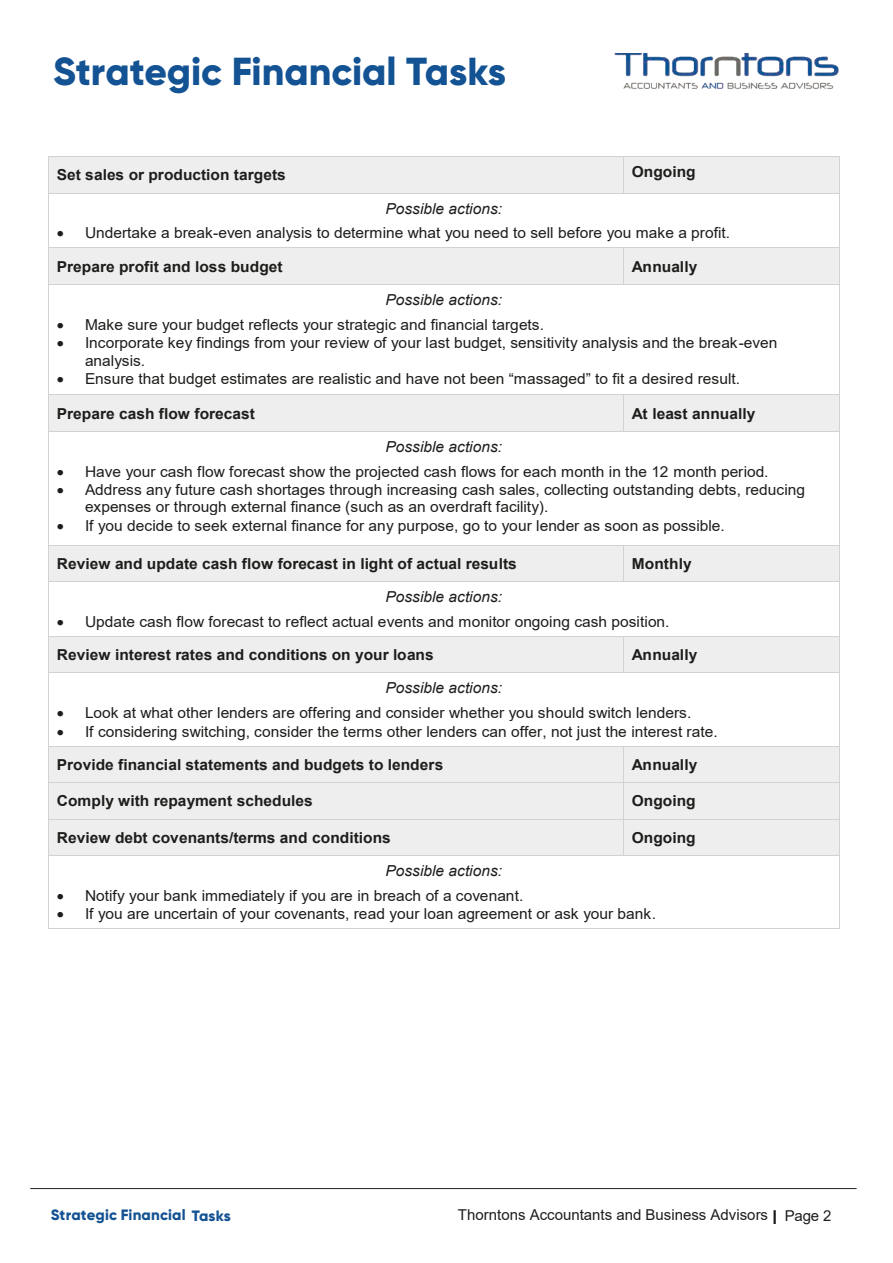
<style>
.page{position:relative;width:893px;height:1263px;background:#fff}
.page>*{position:absolute;margin:0;border:0;box-sizing:border-box;transform-origin:0 0}
.t1{font:800 39px "Gilroy";color:#135293}
.t2{font:15.15px/33.3px "Arial";color:#1d1d1b}
.t3{font:700 15.15px "Arial";color:#1d1d1b}
.t4{font:italic 15.15px "Arial";color:#1d1d1b}
.t5{font:15px "Arial";color:#1d1d1b}
.t6{font:800 15px "Gilroy";letter-spacing:.01em;color:#135293}
.s1{font-weight:700}
.s2{font-family:"Gilroy";font-weight:800}
</style>
<div class="page">
<hr style="left:30px;top:1188px;width:827px;height:1px;background:#1d1d1b">
<img style="left:614px;top:53px;width:225px;height:36px">
<div style="left:49px;top:157px;width:574px;height:36px;background:#eee"></div>
<div style="left:624px;top:157px;width:215px;height:36px;background:#eee"></div>
<hr style="left:49px;top:156px;width:574px;height:1px;background:#d2d2d1">
<hr style="left:624px;top:156px;width:215px;height:1px;background:#d2d2d1">
<hr style="left:48px;top:157px;width:1px;height:36px;background:#d2d2d1">
<hr style="left:623px;top:157px;width:1px;height:36px;background:#d2d2d1">
<hr style="left:839px;top:157px;width:1px;height:36px;background:#d2d2d1">
<hr style="left:49px;top:193px;width:574px;height:1px;background:#d2d2d1">
<hr style="left:624px;top:193px;width:215px;height:1px;background:#d2d2d1">
<hr style="left:48px;top:193px;width:1px;height:55px;background:#d2d2d1">
<hr style="left:839px;top:193px;width:1px;height:55px;background:#d2d2d1">
<div style="left:49px;top:248px;width:574px;height:36px;background:#eee"></div>
<div style="left:624px;top:248px;width:215px;height:36px;background:#eee"></div>
<hr style="left:49px;top:248px;width:574px;height:1px;background:#d2d2d1">
<hr style="left:624px;top:248px;width:215px;height:1px;background:#d2d2d1">
<hr style="left:48px;top:248px;width:1px;height:36px;background:#d2d2d1">
<hr style="left:623px;top:248px;width:1px;height:36px;background:#d2d2d1">
<hr style="left:839px;top:248px;width:1px;height:36px;background:#d2d2d1">
<hr style="left:49px;top:284px;width:574px;height:1px;background:#d2d2d1">
<hr style="left:624px;top:284px;width:215px;height:1px;background:#d2d2d1">
<hr style="left:48px;top:285px;width:1px;height:109px;background:#d2d2d1">
<hr style="left:839px;top:285px;width:1px;height:109px;background:#d2d2d1">
<div style="left:49px;top:395px;width:574px;height:36px;background:#eee"></div>
<div style="left:624px;top:395px;width:215px;height:36px;background:#eee"></div>
<hr style="left:49px;top:394px;width:574px;height:1px;background:#d2d2d1">
<hr style="left:624px;top:394px;width:215px;height:1px;background:#d2d2d1">
<hr style="left:48px;top:395px;width:1px;height:36px;background:#d2d2d1">
<hr style="left:623px;top:395px;width:1px;height:36px;background:#d2d2d1">
<hr style="left:839px;top:395px;width:1px;height:36px;background:#d2d2d1">
<hr style="left:49px;top:431px;width:574px;height:1px;background:#d2d2d1">
<hr style="left:624px;top:431px;width:215px;height:1px;background:#d2d2d1">
<hr style="left:48px;top:432px;width:1px;height:113px;background:#d2d2d1">
<hr style="left:839px;top:432px;width:1px;height:113px;background:#d2d2d1">
<div style="left:49px;top:546px;width:574px;height:35px;background:#eee"></div>
<div style="left:624px;top:546px;width:215px;height:35px;background:#eee"></div>
<hr style="left:49px;top:545px;width:574px;height:1px;background:#d2d2d1">
<hr style="left:624px;top:545px;width:215px;height:1px;background:#d2d2d1">
<hr style="left:48px;top:546px;width:1px;height:35px;background:#d2d2d1">
<hr style="left:623px;top:546px;width:1px;height:35px;background:#d2d2d1">
<hr style="left:839px;top:546px;width:1px;height:35px;background:#d2d2d1">
<hr style="left:49px;top:581px;width:574px;height:1px;background:#d2d2d1">
<hr style="left:624px;top:581px;width:215px;height:1px;background:#d2d2d1">
<hr style="left:48px;top:582px;width:1px;height:54px;background:#d2d2d1">
<hr style="left:839px;top:582px;width:1px;height:54px;background:#d2d2d1">
<div style="left:49px;top:637px;width:574px;height:35px;background:#eee"></div>
<div style="left:624px;top:637px;width:215px;height:35px;background:#eee"></div>
<hr style="left:49px;top:636px;width:574px;height:1px;background:#d2d2d1">
<hr style="left:624px;top:636px;width:215px;height:1px;background:#d2d2d1">
<hr style="left:48px;top:637px;width:1px;height:35px;background:#d2d2d1">
<hr style="left:623px;top:637px;width:1px;height:35px;background:#d2d2d1">
<hr style="left:839px;top:637px;width:1px;height:35px;background:#d2d2d1">
<hr style="left:49px;top:672px;width:574px;height:1px;background:#d2d2d1">
<hr style="left:624px;top:672px;width:215px;height:1px;background:#d2d2d1">
<hr style="left:48px;top:673px;width:1px;height:73px;background:#d2d2d1">
<hr style="left:839px;top:673px;width:1px;height:73px;background:#d2d2d1">
<div style="left:49px;top:747px;width:574px;height:35px;background:#eee"></div>
<div style="left:624px;top:747px;width:215px;height:35px;background:#eee"></div>
<hr style="left:49px;top:746px;width:574px;height:1px;background:#d2d2d1">
<hr style="left:624px;top:746px;width:215px;height:1px;background:#d2d2d1">
<hr style="left:48px;top:747px;width:1px;height:35px;background:#d2d2d1">
<hr style="left:623px;top:747px;width:1px;height:35px;background:#d2d2d1">
<hr style="left:839px;top:747px;width:1px;height:35px;background:#d2d2d1">
<div style="left:49px;top:783px;width:574px;height:36px;background:#eee"></div>
<div style="left:624px;top:783px;width:215px;height:36px;background:#eee"></div>
<hr style="left:49px;top:782px;width:574px;height:1px;background:#d2d2d1">
<hr style="left:624px;top:782px;width:215px;height:1px;background:#d2d2d1">
<hr style="left:48px;top:783px;width:1px;height:36px;background:#d2d2d1">
<hr style="left:623px;top:783px;width:1px;height:36px;background:#d2d2d1">
<hr style="left:839px;top:783px;width:1px;height:36px;background:#d2d2d1">
<div style="left:49px;top:819px;width:574px;height:36px;background:#eee"></div>
<div style="left:624px;top:819px;width:215px;height:36px;background:#eee"></div>
<hr style="left:49px;top:819px;width:574px;height:1px;background:#d2d2d1">
<hr style="left:624px;top:819px;width:215px;height:1px;background:#d2d2d1">
<hr style="left:48px;top:819px;width:1px;height:36px;background:#d2d2d1">
<hr style="left:623px;top:819px;width:1px;height:36px;background:#d2d2d1">
<hr style="left:839px;top:819px;width:1px;height:36px;background:#d2d2d1">
<hr style="left:49px;top:855px;width:574px;height:1px;background:#d2d2d1">
<hr style="left:624px;top:855px;width:215px;height:1px;background:#d2d2d1">
<hr style="left:48px;top:856px;width:1px;height:73px;background:#d2d2d1">
<hr style="left:49px;top:929px;width:790px;height:1px;background:#d2d2d1">
<hr style="left:839px;top:856px;width:1px;height:73px;background:#d2d2d1">
<h1 class="t1" style="left:53px;top:46px;width:454px">Strategic Financial Tasks</h1>
<p class="t3" style="left:57px;top:164px;width:230px">Set sales or production targets</p>
<p class="t3" style="left:632px;top:161px;width:65px">Ongoing</p>
<p class="t4" style="left:385px;top:199px;width:118px">Possible actions:</p>
<p class="t2" style="left:57px;top:216px;width:675px">• Undertake a break-even analysis to determine what you need to sell before you make a profit.<br><span class="s1">Prepare profit and loss budget</span></p>
<p class="t3" style="left:632px;top:256px;width:67px">Annually</p>
<p class="t4" style="left:385px;top:290px;width:118px">Possible actions:</p>
<p class="t2" style="left:57px;top:308px;width:489px">• Make sure your budget reflects your strategic and financial targets.</p>
<p class="t2" style="left:85px;top:334px;width:694px;line-height:17.2px;text-indent:-28px">• Incorporate key findings from your review of your last budget, sensitivity analysis and the break-even analysis.</p>
<p class="t2" style="left:57px;top:362px;width:685px">• Ensure that budget estimates are realistic and have not been “massaged” to fit a desired result.</p>
<p class="t3" style="left:57px;top:403px;width:200px">Prepare cash flow forecast</p>
<p class="t3" style="left:632px;top:403px;width:125px">At least annually</p>
<p class="t4" style="left:385px;top:437px;width:118px">Possible actions:</p>
<p class="t2" style="left:57px;top:454px;width:713px">• Have your cash flow forecast show the projected cash flows for each month in the 12 month period.</p>
<p class="t2" style="left:85px;top:481px;width:721px;line-height:17.2px;text-indent:-28px">• Address any future cash shortages through increasing cash sales, collecting outstanding debts, reducing expenses or through external finance (such as an overdraft facility).</p>
<p class="t2" style="left:57px;top:509px;width:669px">• If you decide to seek external finance for any purpose, go to your lender as soon as possible.</p>
<p class="t3" style="left:57px;top:553px;width:461px">Review and update cash flow forecast in light of actual results</p>
<p class="t3" style="left:632px;top:553px;width:61px">Monthly</p>
<p class="t4" style="left:385px;top:587px;width:118px">Possible actions:</p>
<p class="t2" style="left:57px;top:605px;width:614px">• Update cash flow forecast to reflect actual events and monitor ongoing cash position.<br><span class="s1">Review interest rates and conditions on your loans</span></p>
<p class="t3" style="left:632px;top:644px;width:67px">Annually</p>
<p class="t4" style="left:385px;top:678px;width:118px">Possible actions:</p>
<p class="t2" style="left:57px;top:696px;width:636px">• Look at what other lenders are offering and consider whether you should switch lenders.</p>
<p class="t2" style="left:57px;top:714px;width:662px">• If considering switching, consider the terms other lenders can offer, not just the interest rate.<br><span class="s1">Provide financial statements and budgets to lenders</span></p>
<p class="t3" style="left:632px;top:754px;width:67px">Annually</p>
<p class="t3" style="left:57px;top:790px;width:257px">Comply with repayment schedules</p>
<p class="t3" style="left:632px;top:790px;width:65px">Ongoing</p>
<p class="t3" style="left:57px;top:827px;width:335px">Review debt covenants/terms and conditions</p>
<p class="t3" style="left:632px;top:827px;width:65px">Ongoing</p>
<p class="t4" style="left:385px;top:861px;width:118px">Possible actions:</p>
<p class="t2" style="left:57px;top:879px;width:468px">• Notify your bank immediately if you are in breach of a covenant.</p>
<p class="t2" style="left:57px;top:897px;width:600px">• If you are uncertain of your covenants, read your loan agreement or ask your bank.</p>
<p class="t6" style="left:51px;top:1206px;width:181px">Strategic Financial Tasks</p>
<p class="t5" style="left:458px;top:1204px;width:375px">Thorntons Accountants and Business Advisors <span class="s2">|</span> Page 2</p>
</div>
